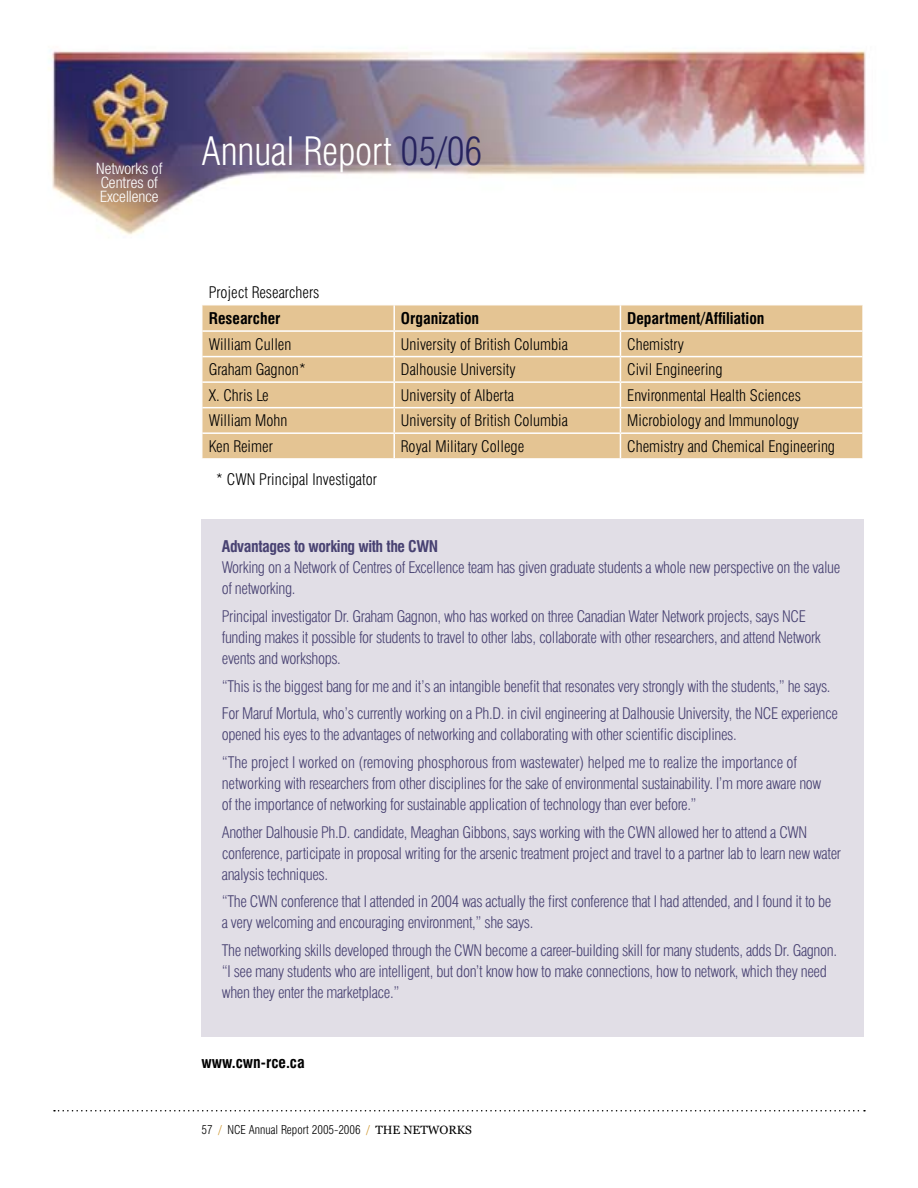
<style>
.page{position:relative;width:918px;height:1188px;background:#fff}
.page>*{position:absolute;margin:0;border:0;box-sizing:border-box;transform-origin:0 0}
.t1{font:300 condensed 38.4px "Swiss 721 BT";letter-spacing:-.005em;color:#fff}
.t2{font:300 condensed 15.75px/21px "Swiss 721 BT";letter-spacing:-.025em;color:#484272}
.t3{font:300 condensed 15.75px "Swiss 721 BT";color:#000}
.t4{font:700 condensed 15.75px "Swiss 721 BT";color:#000}
.t5{font:300 condensed 15.75px/14.2px "Helvetica Neue";color:#fff}
.t6{font:700 condensed 15.75px "Swiss 721 BT";letter-spacing:-.025em;color:#484272}
.t7{font:300 condensed 12px "Swiss 721 BT";color:#000}
.s1{color:#27235e}
.s2{color:#cb8d1b}
.s3{font-family:"Georgia";font-weight:400;font-stretch:normal}
</style>
<div class="page">
<img style="left:48px;top:49px;width:818px;height:186px">
<svg style="left:54px;top:1110px;width:811px;height:2px"></svg>
<div style="left:203px;top:306px;width:659px;height:152px;background:#e4c493"></div>
<svg style="left:202px;top:305px;width:1px;height:153px"></svg>
<svg style="left:862px;top:305px;width:1px;height:153px"></svg>
<hr style="left:393px;top:305px;width:2px;height:25px;background:#fff">
<hr style="left:202px;top:330px;width:192px;height:2px;background:#fff">
<hr style="left:394px;top:330px;width:226px;height:2px;background:#fff">
<hr style="left:393px;top:332px;width:2px;height:24px;background:#fff">
<hr style="left:620px;top:330px;width:242px;height:2px;background:#fff">
<hr style="left:202px;top:356px;width:192px;height:1px;background:#fff">
<hr style="left:394px;top:356px;width:226px;height:1px;background:#fff">
<hr style="left:393px;top:357px;width:2px;height:24px;background:#fff">
<hr style="left:620px;top:356px;width:242px;height:1px;background:#fff">
<hr style="left:202px;top:381px;width:192px;height:2px;background:#fff">
<hr style="left:394px;top:381px;width:226px;height:2px;background:#fff">
<hr style="left:393px;top:383px;width:2px;height:24px;background:#fff">
<hr style="left:620px;top:381px;width:242px;height:2px;background:#fff">
<hr style="left:202px;top:407px;width:192px;height:1px;background:#fff">
<hr style="left:394px;top:407px;width:226px;height:1px;background:#fff">
<hr style="left:393px;top:408px;width:2px;height:24px;background:#fff">
<hr style="left:620px;top:407px;width:242px;height:1px;background:#fff">
<hr style="left:202px;top:432px;width:192px;height:2px;background:#fff">
<hr style="left:394px;top:432px;width:226px;height:2px;background:#fff">
<hr style="left:393px;top:434px;width:2px;height:24px;background:#fff">
<hr style="left:620px;top:432px;width:242px;height:2px;background:#fff">
<svg style="left:620px;top:305px;width:1px;height:153px"></svg>
<div style="left:202px;top:519px;width:662px;height:517px;background:#e1dee6"></div>
<p class="t5" style="left:96px;top:161px;width:68px">Networks of</p>
<p class="t5" style="left:100px;top:175px;width:60px">Centres of<br>Excellence</p>
<h1 class="t1" style="left:202px;top:128px;width:283px">Annual Report <span class="s1">05/06</span></h1>
<p class="t3" style="left:209px;top:282px;width:112px">Project Researchers</p>
<p class="t4" style="left:209px;top:309px;width:73px">Researcher</p>
<p class="t4" style="left:401px;top:309px;width:80px">Organization</p>
<p class="t4" style="left:627px;top:309px;width:139px">Department/Affiliation</p>
<p class="t3" style="left:209px;top:335px;width:84px">Wi lliam Cullen</p>
<p class="t3" style="left:401px;top:335px;width:169px">University of British Columbia</p>
<p class="t3" style="left:627px;top:335px;width:58px">Chemistry</p>
<p class="t3" style="left:209px;top:360px;width:99px">Graham Gagnon*</p>
<p class="t3" style="left:401px;top:360px;width:116px">Dalhousie University</p>
<p class="t3" style="left:627px;top:360px;width:97px">Civi l Engi neeri ng</p>
<p class="t3" style="left:209px;top:386px;width:62px">X. Chris Le</p>
<p class="t3" style="left:401px;top:386px;width:115px">University of Alberta</p>
<p class="t3" style="left:627px;top:386px;width:175px">Envi ronmental Health Sciences</p>
<p class="t3" style="left:209px;top:411px;width:80px">Wi lliam Mohn</p>
<p class="t3" style="left:401px;top:411px;width:169px">University of British Columbia</p>
<p class="t3" style="left:627px;top:411px;width:173px">Microbiology and Immunology</p>
<p class="t3" style="left:209px;top:437px;width:66px">Ken Rei mer</p>
<p class="t3" style="left:401px;top:437px;width:125px">Royal Mi litary College</p>
<p class="t3" style="left:627px;top:437px;width:209px">Chemistry and Chemical Engineering</p>
<p class="t3" style="left:216px;top:469px;width:163px">* CWN Pri nci pal Investigator</p>
<p class="t6" style="left:222px;top:537px;width:218px">Advantages to working with the CWN</p>
<p class="t2" style="left:222px;top:557px;width:620px">Worki ng on a Network of Centres of Excellence team has given graduate students a whole new perspective on the value of networki ng.</p>
<p class="t2" style="left:222px;top:606px;width:601px">Pri nci pal i nvesti gator Dr. Graham Gagnon, who has worked on three Canadian Water Network projects, says NCE fundi ng makes it possi ble for students to travel to other labs, collaborate with other researchers, and attend Network events and workshops.</p>
<p class="t2" style="left:222px;top:672px;width:618px;line-height:27.8px">“This is the biggest bang for me and it’s an i ntangi ble benefit that resonates very strongly with the students,” he says.<br>For Maruf Mortula, who’s currently working on a Ph.D. in civi l engi neering at Dalhousie University, the NCE experience</p>
<p class="t2" style="left:222px;top:721px;width:577px;line-height:27.8px">opened his eyes to the advantages of networki ng and collaborating with other scientific disciplines.<br>“The project I worked on (removi ng phosphorous from wastewater) helped me to realize the i mportance of</p>
<p class="t2" style="left:222px;top:773px;width:601px">networki ng with researchers from other disci plines for the sake of environmental sustai nability. I’m more aware now of the i mportance of networking for sustainable application of technology than ever before.”</p>
<p class="t2" style="left:222px;top:822px;width:621px">Another Dalhousie Ph.D. candidate, Meaghan Gibbons, says working with the CWN allowed her to attend a CWN conference, parti ci pate i n proposal writi ng for the arseni c treatment project and travel to a partner lab to learn new water analysis techniques.</p>
<p class="t2" style="left:222px;top:891px;width:611px">“The CWN conference that I attended in 2004 was actually the first conference that I had attended, and I found it to be a very welcomi ng and encouragi ng environment,” she says.</p>
<p class="t2" style="left:222px;top:940px;width:617px">The networki ng skills developed through the CWN become a career-buildi ng skill for many students, adds Dr. Gagnon. “I see many students who are intelligent, but don’t know how to make connections, how to network, whi ch they need when they enter the marketplace.”</p>
<p class="t4" style="left:202px;top:1053px;width:105px">www.cwn-rce.ca</p>
<p class="t7" style="left:202px;top:1122px;width:271px">57 <span class="s2">/</span> NCE Annual Report 2005-2006 <span class="s2">/</span> <span class="s3">the NETWORKS</span></p>
</div>
